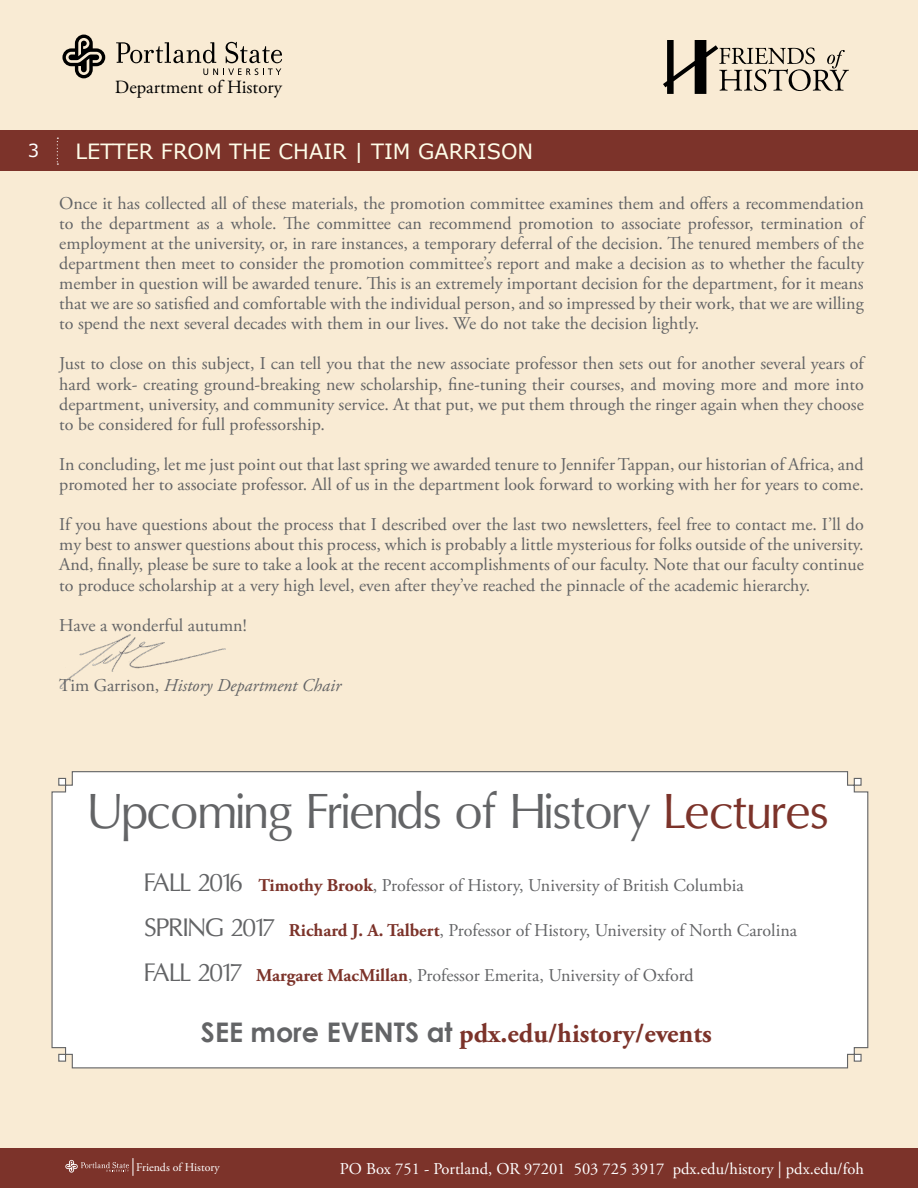
<style>
.page{position:relative;width:918px;height:1188px;background:#f9ebd4}
.page>*{position:absolute;margin:0;border:0;box-sizing:border-box;transform-origin:0 0}
.t1{font:49.5px "Oregon LDO";color:#636466}
.t2{font:700 27px "Adobe Garamond Pro";color:#7c332a}
.t3{font:21px "Verdana";color:#fffde9}
.t4{font:18.6px "Adobe Garamond Pro";color:#000}
.t5{font:18px/20.1px "Adobe Garamond Pro";color:#636466;text-align:justify}
.t6{font:italic 18px "Adobe Garamond Pro";color:#636466}
.t7{font:18px "Verdana";color:#fff}
.t8{font:16.5px "Adobe Garamond Pro";color:#fff}
.t9{font:11.85px "Adobe Garamond Pro";color:#fff}
.s1{font-style:normal}
.s2{color:#7c332a}
.s3{font-family:"Oregon LDO";font-size:25.5px}
.s4{font-weight:700;color:#7c332a}
.s5{font-family:"Century Gothic";color:#636466}
</style>
<div class="page">
<div style="left:0;top:1148px;width:918px;height:40px;background:#7c332a"></div>
<svg style="left:65px;top:1158px;width:69px;height:18px"></svg>
<div style="left:0;top:130px;width:918px;height:41px;background:#7c332a"></div>
<svg style="left:57px;top:138px;width:1px;height:27px"></svg>
<svg style="left:663px;top:40px;width:186px;height:54px"></svg>
<svg style="left:62px;top:35px;width:43px;height:43px"></svg>
<svg style="left:116px;top:42px;width:166px;height:33px"></svg>
<img style="left:59px;top:634px;width:166px;height:54px">
<div style="left:51px;top:771px;width:818px;height:298px;background:#fff"></div>
<p class="t7" style="left:28px;top:138px;width:13px">3</p>
<p class="t4" style="left:115px;top:76px;width:169px">Department of History</p>
<p class="t3" style="left:76px;top:137px;width:459px">LETTER FROM THE CHAIR | TIM GARRISON</p>
<p class="t5" style="left:59px;top:193px;width:806px">Once it has collected all of these materials, the promotion committee examines them and offers a recommendation to the department as a whole. The committee can recommend promotion to associate professor, termination of employment at the university, or, in rare instances, a temporary deferral of the decision. The tenured members of the department then meet to consider the promotion committee’s report and make a decision as to whether the faculty member in question will be awarded tenure. This is an extremely important decision for the department, for it means that we are so satisfied and comfortable with the individual person, and so impressed by their work, that we are willing to spend the next several decades with them in our lives. We do not take the decision lightly.</p>
<p class="t5" style="left:59px;top:354px;width:806px">Just to close on this subject, I can tell you that the new associate professor then sets out for another several years of hard work- creating ground-breaking new scholarship, fine-tuning their courses, and moving more and more into department, university, and community service. At that put, we put them through the ringer again when they choose to be considered for full professorship.</p>
<p class="t5" style="left:59px;top:455px;width:806px">In concluding, let me just point out that last spring we awarded tenure to Jennifer Tappan, our historian of Africa, and promoted her to associate professor. All of us in the department look forward to working with her for years to come.</p>
<p class="t5" style="left:59px;top:515px;width:806px">If you have questions about the process that I described over the last two newsletters, feel free to contact me. I’ll do my best to answer questions about this process, which is probably a little mysterious for folks outside of the university.<br>And, finally, please be sure to take a look at the recent accomplishments of our faculty. Note that our faculty continue to produce scholarship at a very high level, even after they’ve reached the pinnacle of the academic hierarchy.</p>
<p class="t5" style="left:59px;top:616px;width:189px">Have a wonderful autumn!</p>
<p class="t6" style="left:59px;top:674px;width:283px"><span class="s1">Tim Garrison,</span> History Department Chair</p>
<h1 class="t1" style="left:89px;top:783px;width:741px">Upcoming Friends of History <span class="s2">Lectures</span></h1>
<p class="t5" style="left:145px;top:876px;width:601px"><span class="s3">FALL 2016</span> <span class="s4">Timothy Brook</span>, Professor of History, University of British Columbia</p>
<p class="t5" style="left:145px;top:921px;width:654px"><span class="s3">SPRING 2017</span> <span class="s4">Richard J. A. Talbert</span>, Professor of History, University of North Carolina</p>
<p class="t5" style="left:145px;top:966px;width:551px"><span class="s3">FALL 2017</span> <span class="s4">Margaret MacMillan</span>, Professor Emerita, University of Oxford</p>
<h2 class="t2" style="left:201px;top:1018px;width:512px"><span class="s5">SEE more EVENTS at</span> pdx.edu/history/events</h2>
<p class="t9" style="left:136px;top:1160px;width:85px">Friends of History</p>
<p class="t8" style="left:340px;top:1159px;width:526px">PO Box 751 - Portland, OR 97201 503 725 3917 pdx.edu/history | pdx.edu/foh</p>
</div>
